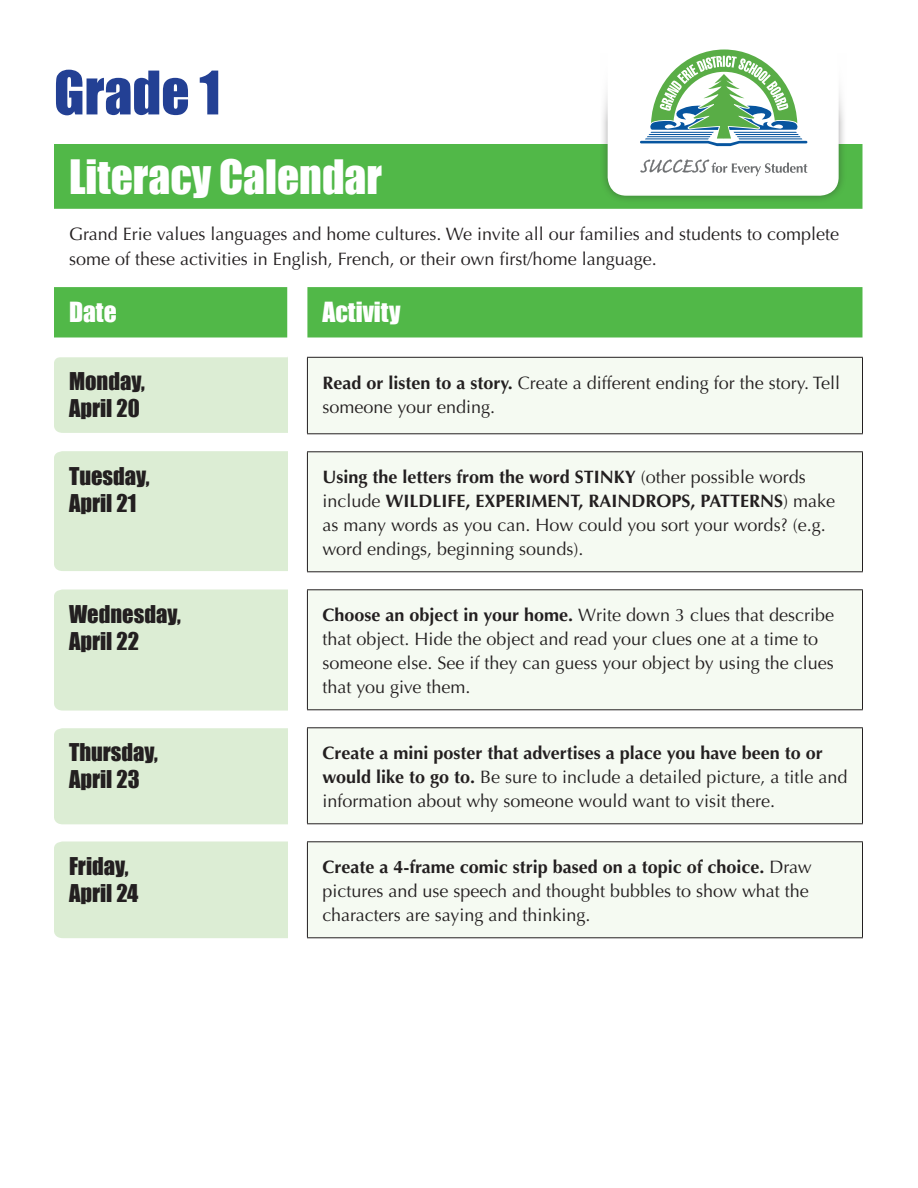
<style>
.page{position:relative;width:918px;height:1188px;background:#fff}
.page>*{position:absolute;margin:0;border:0;box-sizing:border-box;transform-origin:0 0}
.t1{font:55.5px "Impact";color:#234094}
.t2{font:43.5px "Impact";color:#fff}
.t3{font:25.5px "Impact";color:#fff}
.t4{font:22.5px/27px "Impact";color:#231f20}
.t5{font:18px/24px "Optima";color:#231f20}
.s1{font-weight:700}
</style>
<div class="page">
<div style="left:54px;top:451px;width:234px;height:120px;background:#dcedd4"></div>
<div style="left:54px;top:842px;width:234px;height:96px;background:#dcedd4"></div>
<div style="left:54px;top:728px;width:234px;height:96px;background:#dcedd4"></div>
<div style="left:54px;top:357px;width:234px;height:76px;background:#dcedd4"></div>
<div style="left:54px;top:590px;width:234px;height:121px;background:#dcedd4"></div>
<svg style="left:307px;top:356px;width:555px;height:1px"></svg>
<svg style="left:54px;top:144px;width:808px;height:194px;fill:#51b848"></svg>
<svg style="left:307px;top:358px;width:555px;height:579px;fill:#f5faf2"></svg>
<hr style="left:307px;top:358px;width:1px;height:75px;background:#231f20">
<hr style="left:307px;top:589px;width:556px;height:1px;background:#231f20">
<hr style="left:307px;top:590px;width:1px;height:119px;background:#231f20">
<hr style="left:862px;top:590px;width:1px;height:119px;background:#231f20">
<hr style="left:307px;top:709px;width:556px;height:1px;background:#231f20">
<hr style="left:307px;top:727px;width:556px;height:1px;background:#231f20">
<hr style="left:307px;top:728px;width:1px;height:95px;background:#231f20">
<hr style="left:862px;top:728px;width:1px;height:95px;background:#231f20">
<hr style="left:307px;top:823px;width:556px;height:1px;background:#231f20">
<hr style="left:307px;top:841px;width:556px;height:1px;background:#231f20">
<hr style="left:307px;top:842px;width:1px;height:95px;background:#231f20">
<hr style="left:862px;top:842px;width:1px;height:95px;background:#231f20">
<hr style="left:307px;top:937px;width:556px;height:1px;background:#231f20">
<hr style="left:307px;top:357px;width:556px;height:1px;background:#231f20">
<hr style="left:862px;top:358px;width:1px;height:75px;background:#231f20">
<hr style="left:307px;top:433px;width:556px;height:1px;background:#231f20">
<hr style="left:307px;top:452px;width:1px;height:119px;background:#231f20">
<hr style="left:862px;top:452px;width:1px;height:119px;background:#231f20">
<hr style="left:307px;top:571px;width:556px;height:1px;background:#231f20">
<hr style="left:307px;top:451px;width:556px;height:1px;background:#231f20">
<div style="left:599px;top:0;width:248px;height:204px;background:#231f20;opacity:.4"></div>
<svg style="left:608px;top:122px;width:231px;height:74px"></svg>
<div style="left:586px;top:0;width:272px;height:122px;background:#fff"></div>
<svg style="left:640px;top:50px;width:167px;height:96px"></svg>
<svg style="left:640px;top:159px;width:167px;height:17px"></svg>
<h1 class="t1" style="left:54px;top:50px;width:168px">Grade 1</h1>
<h2 class="t2" style="left:69px;top:143px;width:315px">Literacy Calendar</h2>
<p class="t5" style="left:69px;top:222px;width:772px;line-height:24.6px">Grand Erie values languages and home cultures. We invite all our families and students to complete some of these activities in English, French, or their own first/home language.</p>
<h3 class="t3" style="left:69px;top:292px;width:49px">Date</h3>
<h3 class="t3" style="left:322px;top:292px;width:80px">Activity</h3>
<p class="t4" style="left:69px;top:367px;width:77px">Monday,<br>April 20</p>
<p class="t5" style="left:322px;top:371px;width:519px"><span class="s1">Read or listen to a story.</span> Create a different ending for the story. Tell someone your ending.</p>
<p class="t4" style="left:69px;top:462px;width:82px">Tuesday,<br>April 21</p>
<p class="t5" style="left:322px;top:466px;width:514px"><span class="s1">Using the letters from the word STINKY</span> (other possible words include <span class="s1">WILDLIFE, EXPERIMENT, RAINDROPS, PATTERNS</span>) make as many words as you can. How could you sort your words? (e.g. word endings, beginning sounds).</p>
<p class="t4" style="left:69px;top:600px;width:113px">Wednesday,<br>April 22</p>
<p class="t5" style="left:322px;top:604px;width:513px"><span class="s1">Choose an object in your home.</span> Write down 3 clues that describe that object. Hide the object and read your clues one at a time to someone else. See if they can guess your object by using the clues that you give them.</p>
<p class="t4" style="left:69px;top:738px;width:91px">Thursday,<br>April 23</p>
<p class="t5" style="left:322px;top:742px;width:527px"><span class="s1">Create a mini poster that advertises a place you have been to or would like to go to.</span> Be sure to include a detailed picture, a title and information about why someone would want to visit there.</p>
<p class="t4" style="left:69px;top:852px;width:71px">Friday,<br>April 24</p>
<p class="t5" style="left:322px;top:856px;width:491px"><span class="s1">Create a 4-frame comic strip based on a topic of choice.</span> Draw pictures and use speech and thought bubbles to show what the characters are saying and thinking.</p>
</div>
